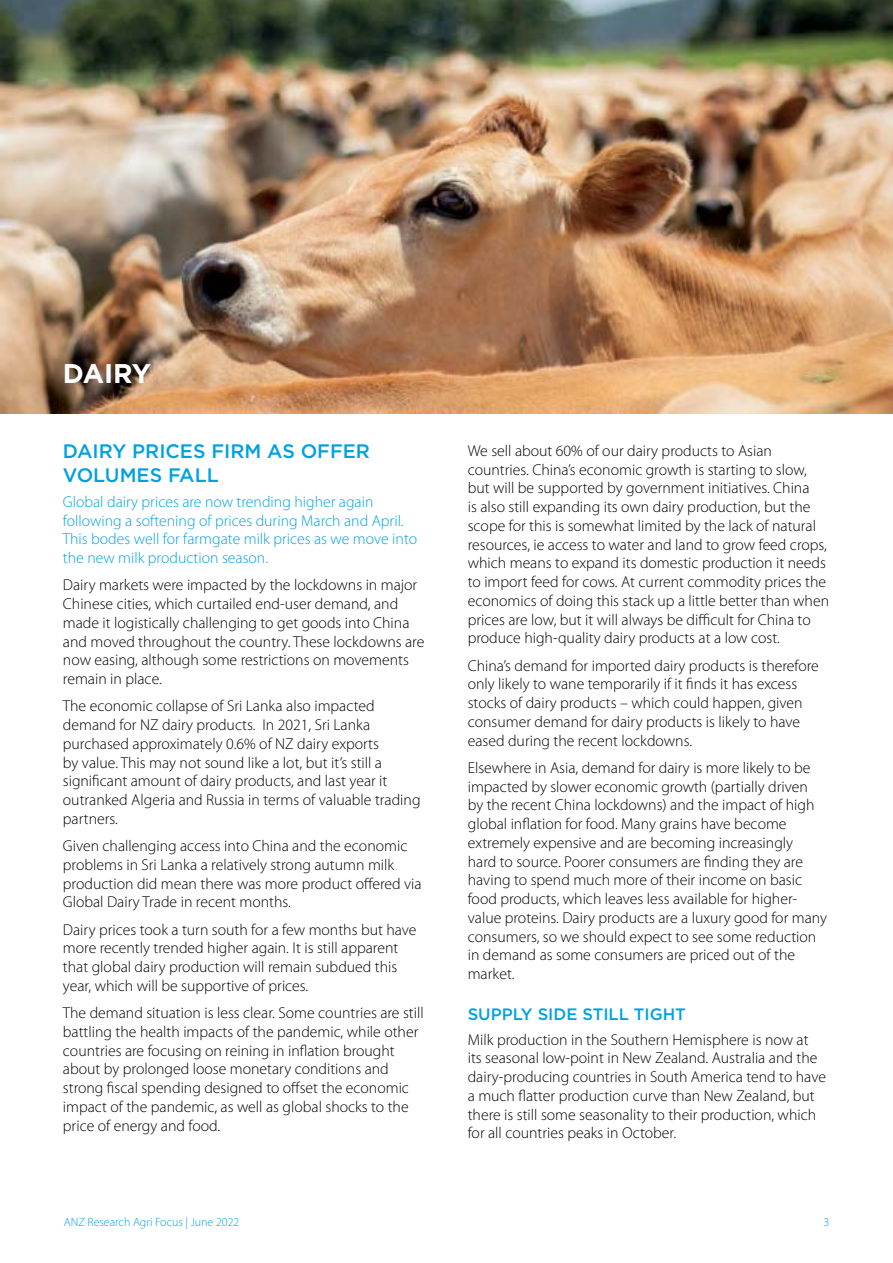
<style>
.page{position:relative;width:893px;height:1263px;background:#fff}
.page>*{position:absolute;margin:0;border:0;box-sizing:border-box;transform-origin:0 0}
.t1{font:700 27px "Gotham";letter-spacing:-.01em;color:#fff}
.t2{font:500 19.5px/24px "Gotham";color:#00a1e0}
.t3{font:500 16.5px "Gotham";color:#00a1e0}
.t4{font:300 15.75px/18.8px "Myriad Pro";color:#000}
.t5{font:300 15.75px/18.8px "Myriad Pro";color:#00a1e0}
.t6{font:300 12px "Myriad Pro";color:#00a1e0}
</style>
<div class="page">
<img style="left:0;top:0;width:893px;height:413px">
<h1 class="t1" style="left:63px;top:356px;width:90px">DAIRY</h1>
<p class="t2" style="left:63px;top:439px;width:309px">DAIRY PRICES FIRM AS OFFER<br>VOLUMES FALL</p>
<p class="t5" style="left:63px;top:492px;width:356px">Global dairy prices are now trending higher again following a softening of prices during March and April.<br>This bodes well for farmgate milk prices as we move into the new milk production season.</p>
<p class="t4" style="left:63px;top:576px;width:363px">Dairy markets were impacted by the lockdowns in major Chinese cities, which curtailed end-user demand, and made it logistically challenging to get goods into China and moved throughout the country. These lockdowns are now easing, although some restrictions on movements remain in place.</p>
<p class="t4" style="left:63px;top:697px;width:359px">The economic collapse of Sri Lanka also impacted demand for NZ dairy products. In 2021, Sri Lanka purchased approximately 0.6% of NZ dairy exports<br>by value. This may not sound like a lot, but it’s still a significant amount of dairy products, and last year it outranked Algeria and Russia in terms of valuable trading partners.</p>
<p class="t4" style="left:63px;top:836px;width:360px">Given challenging access into China and the economic problems in Sri Lanka a relatively strong autumn milk production did mean there was more product offered via Global Dairy Trade in recent months.</p>
<p class="t4" style="left:63px;top:920px;width:355px">Dairy prices took a turn south for a few months but have more recently trended higher again. It is still apparent that global dairy production will remain subdued this year, which will be supportive of prices.</p>
<p class="t4" style="left:63px;top:1003px;width:362px">The demand situation is less clear. Some countries are still battling the health impacts of the pandemic, while other countries are focusing on reining in inflation brought about by prolonged loose monetary conditions and strong fiscal spending designed to offset the economic impact of the pandemic, as well as global shocks to the price of energy and food.</p>
<p class="t4" style="left:468px;top:441px;width:363px">We sell about 60% of our dairy products to Asian countries. China’s economic growth is starting to slow, but will be supported by government initiatives. China<br>is also still expanding its own dairy production, but the scope for this is somewhat limited by the lack of natural resources, ie access to water and land to grow feed crops, which means to expand its domestic production it needs to import feed for cows. At current commodity prices the economics of doing this stack up a little better than when prices are low, but it will always be difficult for China to produce high-quality dairy products at a low cost.</p>
<p class="t4" style="left:468px;top:656px;width:353px">China’s demand for imported dairy products is therefore only likely to wane temporarily if it finds it has excess stocks of dairy products – which could happen, given consumer demand for dairy products is likely to have eased during the recent lockdowns.</p>
<p class="t4" style="left:468px;top:758px;width:361px">Elsewhere in Asia, demand for dairy is more likely to be impacted by slower economic growth (partially driven by the recent China lockdowns) and the impact of high global inflation for food. Many grains have become extremely expensive and are becoming increasingly<br>hard to source. Poorer consumers are finding they are having to spend much more of their income on basic food products, which leaves less available for higher&shy;value proteins. Dairy products are a luxury good for many consumers, so we should expect to see some reduction in demand as some consumers are priced out of the market.</p>
<p class="t3" style="left:468px;top:1003px;width:220px">SUPPLY SIDE STILL TIGHT</p>
<p class="t4" style="left:468px;top:1030px;width:360px">Milk production in the Southern Hemisphere is now at its seasonal low-point in New Zealand. Australia and the dairy-producing countries in South America tend to have a much flatter production curve than New Zealand, but there is still some seasonality to their production, which for all countries peaks in October.</p>
<p class="t6" style="left:64px;top:1215px;width:177px">ANZ Research Agri Focus | June 2022</p>
<p class="t6" style="left:823px;top:1215px;width:7px">3</p>
</div>
